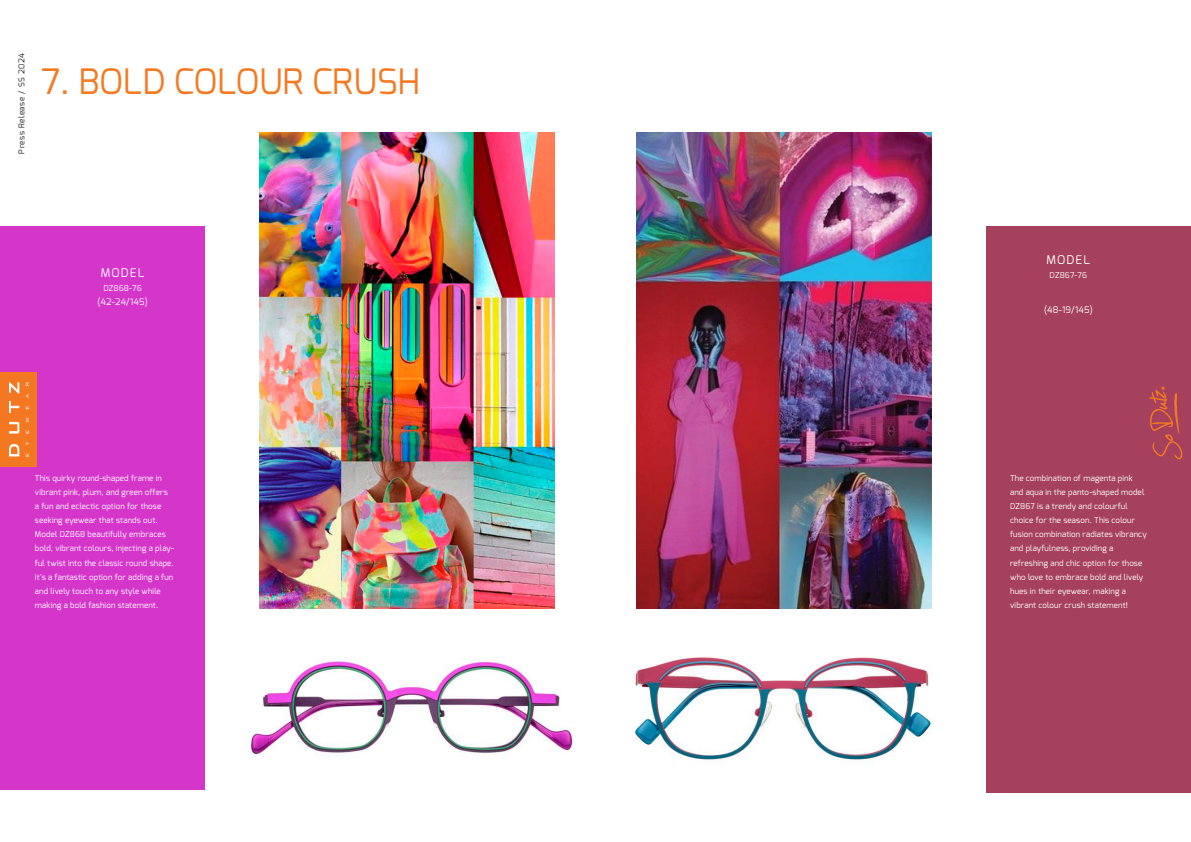
<style>
.page{position:relative;width:1191px;height:842px;background:#fff}
.page>*{position:absolute;margin:0;border:0;box-sizing:border-box;transform-origin:0 0}
.H1__Center{font:35px "Exo";color:#f47921}
.H6__Center{font:12px "Exo";letter-spacing:.095em;color:#fff}
.H6__Center-2{font:9px "Exo";letter-spacing:.02em;color:#fff}
.BC__Center{font:9px "Exo";letter-spacing:.02em;color:#fff}
.BC__Center-2{font:8px/14px "Exo";letter-spacing:.02em;color:#fff}
.t1{font:8px "Exo";letter-spacing:.075em;color:#231f20}
.H6__Center-3{font:8px "Exo";letter-spacing:.02em;color:#fff}
</style>
<div class="page">
<div style="left:986px;top:226px;width:205px;height:566px;background:#a5415d"></div>
<div style="left:0;top:226px;width:204px;height:564px;background:#d536ca"></div>
<img style="left:249px;top:658px;width:327px;height:98px">
<img style="left:634px;top:656px;width:299px;height:105px">
<img style="left:260px;top:133px;width:294px;height:476px">
<img style="left:636px;top:133px;width:295px;height:476px">
<svg style="left:1149px;top:386px;width:33px;height:73px"></svg>
<div style="left:0;top:372px;width:37px;height:95px;background:#f47721"></div>
<svg style="left:9px;top:444px;width:10px;height:12px"></svg>
<svg style="left:9px;top:422px;width:10px;height:11px"></svg>
<svg style="left:9px;top:401px;width:10px;height:12px"></svg>
<svg style="left:9px;top:382px;width:10px;height:11px"></svg>
<svg style="left:26px;top:417px;width:3px;height:5px"></svg>
<p class="t1" style="left:16px;top:154px;width:102px;rotate:-90deg">Press Release / SS 2024</p>
<p class="H1__Center" style="left:41px;top:59px;width:380px">7. BOLD COLOUR CRUSH</p>
<p class="H6__Center" style="left:101px;top:265px;width:45px">MODEL</p>
<p class="H6__Center-3" style="left:103px;top:283px;width:40px">DZ868-76</p>
<p class="H6__Center-2" style="left:97px;top:296px;width:52px">(42-24/145)</p>
<p class="BC__Center-2" style="left:35px;top:471px;width:134px">This quirky round-shaped frame in vibrant pink, plum, and green offers a fun and eclectic option for those seeking eyewear that stands out.</p>
<p class="BC__Center-2" style="left:35px;top:527px;width:140px">Model DZ868 beautifully embraces bold, vibrant colours, injecting a play&shy;ful twist into the classic round shape.<br>It's a fantastic option for adding a fun and lively touch to any style while making a bold fashion statement.</p>
<p class="H6__Center" style="left:1046px;top:252px;width:45px">MODEL</p>
<p class="H6__Center-3" style="left:1049px;top:270px;width:39px">DZ867-76</p>
<p class="BC__Center" style="left:1044px;top:304px;width:50px">(48-19/145)</p>
<p class="BC__Center-2" style="left:1010px;top:471px;width:138px">The combination of magenta pink and aqua in the panto-shaped model DZ867 is a trendy and colourful choice for the season. This colour fusion combination radiates vibrancy and playfulness, providing a refreshing and chic option for those who love to embrace bold and lively hues in their eyewear, making a vibrant colour crush statement!</p>
</div>
